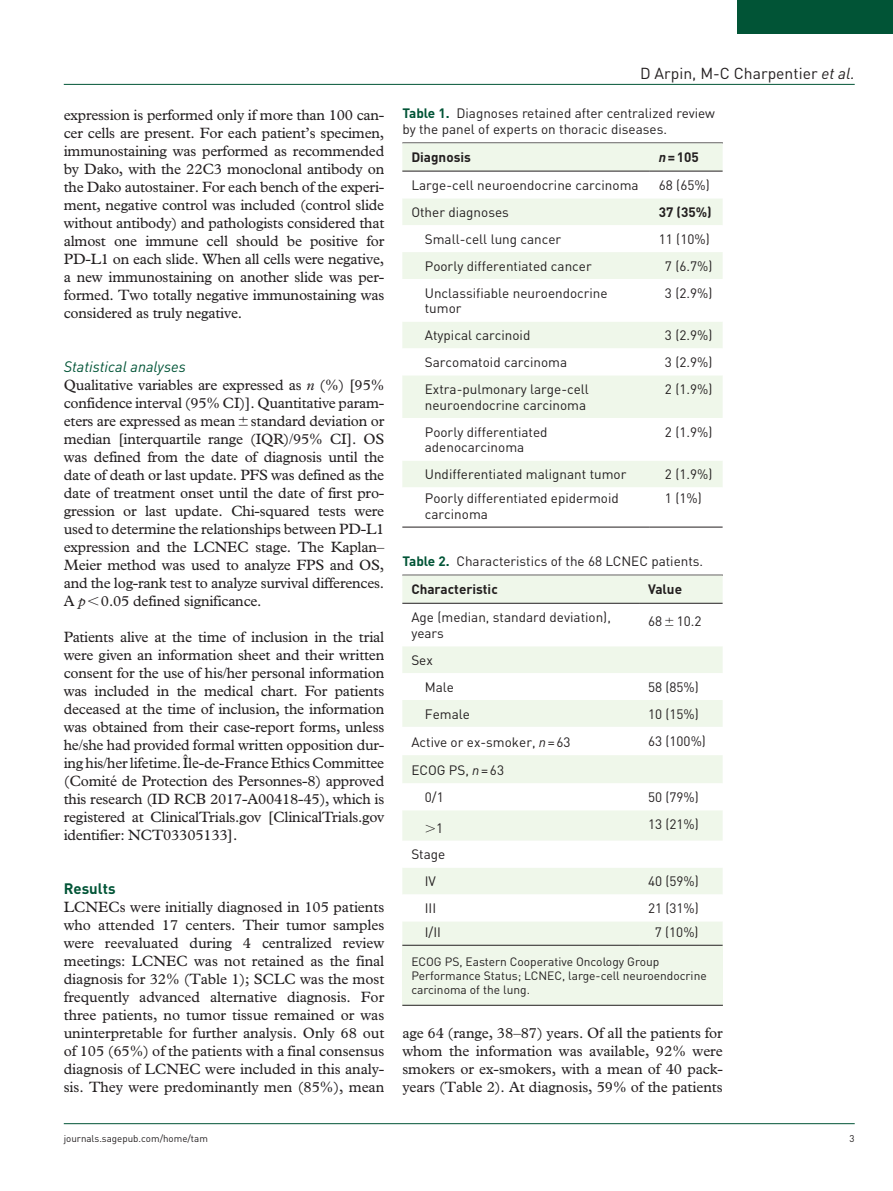
<style>
.page{position:relative;width:893px;height:1191px;background:#fff}
.page>*{position:absolute;margin:0;border:0;box-sizing:border-box;transform-origin:0 0}
.t1{font:15.75px "DIN";color:#231f20}
.t2{font:15px/18px "Plantin Std";letter-spacing:-.015em;color:#231f20;text-align:justify}
.t3{font:italic 15px "DIN";color:#015436}
.t4{font:700 15px "DIN";color:#015436}
.t5{font:13.5px/15.8px "DIN";color:#231f20}
.t6{font:700 13.5px "DIN";color:#231f20}
.t7{font:12px/14.2px "DIN";color:#231f20}
.t8{font:9.75px "DIN";color:#231f20}
.s1{font-style:italic}
.s2{font-weight:700;color:#015436}
.s3{font-weight:700}
</style>
<div class="page">
<hr style="left:64px;top:84px;width:791px;height:1px;background:#015436">
<hr style="left:64px;top:1123px;width:791px;height:1px;background:#015436">
<div style="left:738px;top:0;width:155px;height:34px;background:#015436"></div>
<div style="left:402px;top:940px;width:321px;height:65px;background:#eff7ea"></div>
<svg style="left:402px;top:143px;width:321px;height:28px;background:#ebf2e6"></svg>
<svg style="left:402px;top:199px;width:321px;height:328px"></svg>
<hr style="left:402px;top:171px;width:248px;height:1px;background:#231f20">
<hr style="left:650px;top:171px;width:73px;height:1px;background:#231f20">
<hr style="left:402px;top:527px;width:248px;height:1px;background:#231f20">
<hr style="left:650px;top:527px;width:73px;height:1px;background:#231f20">
<hr style="left:402px;top:1005px;width:321px;height:1px;background:#231f20">
<svg style="left:402px;top:575px;width:321px;height:370px;background:#ecf3e7"></svg>
<svg style="left:402px;top:604px;width:321px;height:317px"></svg>
<hr style="left:402px;top:603px;width:237px;height:1px;background:#231f20">
<hr style="left:639px;top:603px;width:84px;height:1px;background:#231f20">
<hr style="left:402px;top:945px;width:237px;height:1px;background:#231f20">
<hr style="left:639px;top:945px;width:84px;height:1px;background:#231f20">
<svg style="left:665px;top:617px;width:8px;height:8px"></svg>
<svg style="left:426px;top:824px;width:9px;height:8px"></svg>
<p class="t2" style="left:64px;top:106px;width:322px">expression is performed only if more than 100 can&shy;cer cells are present. For each patient’s specimen, immunostaining was performed as recommended by Dako, with the 22C3 monoclonal antibody on the Dako autostainer. For each bench of the experi&shy;ment, negative control was included (control slide without antibody) and pathologists considered that almost one immune cell should be positive for PD-L1 on each slide. When all cells were negative, a new immunostaining on another slide was per&shy;formed. Two totally negative immunostaining was considered as truly negative.</p>
<p class="t3" style="left:64px;top:357px;width:123px">Statistical analyses</p>
<p class="t2" style="left:64px;top:376px;width:322px">Qualitative variables are expressed as <span class="s1">n</span> (%) [95% confidence interval (95% CI)]. Quantitative param&shy;eters are expressed as mean standard deviation or median [interquartile range (IQR)/95% CI]. OS was defined from the date of diagnosis until the date of death or last update. PFS was defined as the date of treatment onset until the date of first pro&shy;gression or last update. Chi-squared tests were used to determine the relationships between PD-L1 expression and the LCNEC stage. The Kaplan– Meier method was used to analyze FPS and OS, and the log-rank test to analyze survival differences.<br>A <span class="s1">p</span> 0.05 defined significance.</p>
<p class="t2" style="left:64px;top:628px;width:322px">Patients alive at the time of inclusion in the trial were given an information sheet and their written consent for the use of his/her personal information was included in the medical chart. For patients deceased at the time of inclusion, the information was obtained from their case-report forms, unless he/she had provided formal written opposition dur&shy;ing his/her lifetime. Île-de-France Ethics Committee (Comité de Protection des Personnes-8) approved this research (ID RCB 2017-A00418-45), which is registered at ClinicalTrials.gov [ClinicalTrials.gov identifier: NCT03305133].</p>
<p class="t4" style="left:64px;top:879px;width:53px">Results</p>
<p class="t2" style="left:64px;top:898px;width:322px">LCNECs were initially diagnosed in 105 patients who attended 17 centers. Their tumor samples were reevaluated during 4 centralized review meetings: LCNEC was not retained as the final diagnosis for 32% (Table 1); SCLC was the most frequently advanced alternative diagnosis. For three patients, no tumor tissue remained or was uninterpretable for further analysis. Only 68 out of 105 (65%) of the patients with a final consensus diagnosis of LCNEC were included in this analy&shy;sis. They were predominantly men (85%), mean</p>
<p class="t1" style="left:640px;top:63px;width:216px">D Arpin, M-C Charpentier <span class="s1">et al.</span></p>
<p class="t5" style="left:402px;top:105px;width:314px"><span class="s2">Table 1.</span> Diagnoses retained after centralized review by the panel of experts on thoracic diseases.</p>
<p class="t6" style="left:411px;top:148px;width:61px">Diagnosis</p>
<p class="t6" style="left:659px;top:148px;width:42px"><span class="s1">n</span>=105</p>
<p class="t5" style="left:411px;top:177px;width:229px">Large-cell neuroendocrine carcinoma</p>
<p class="t5" style="left:659px;top:177px;width:52px">68 (65%)</p>
<p class="t5" style="left:411px;top:204px;width:99px">Other diagnoses</p>
<p class="t6" style="left:659px;top:203px;width:54px">37 (35%)</p>
<p class="t5" style="left:425px;top:231px;width:138px">Small-cell lung cancer</p>
<p class="t5" style="left:659px;top:231px;width:52px">11 (10%)</p>
<p class="t5" style="left:425px;top:258px;width:168px">Poorly differentiated cancer</p>
<p class="t5" style="left:665px;top:258px;width:49px">7 (6.7%)</p>
<p class="t5" style="left:425px;top:284px;width:184px">Unclassifiable neuroendocrine tumor</p>
<p class="t5" style="left:665px;top:284px;width:49px">3 (2.9%)</p>
<p class="t5" style="left:425px;top:327px;width:107px">Atypical carcinoid</p>
<p class="t5" style="left:665px;top:327px;width:49px">3 (2.9%)</p>
<p class="t5" style="left:425px;top:354px;width:144px">Sarcomatoid carcinoma</p>
<p class="t5" style="left:665px;top:354px;width:49px">3 (2.9%)</p>
<p class="t5" style="left:425px;top:381px;width:166px">Extra-pulmonary large-cell neuroendocrine carcinoma</p>
<p class="t5" style="left:665px;top:381px;width:49px">2 (1.9%)</p>
<p class="t5" style="left:425px;top:423px;width:124px">Poorly differentiated adenocarcinoma</p>
<p class="t5" style="left:665px;top:423px;width:49px">2 (1.9%)</p>
<p class="t5" style="left:425px;top:466px;width:203px">Undifferentiated malignant tumor</p>
<p class="t5" style="left:665px;top:466px;width:49px">2 (1.9%)</p>
<p class="t5" style="left:425px;top:490px;width:196px">Poorly differentiated epidermoid carcinoma</p>
<p class="t5" style="left:665px;top:490px;width:38px">1 (1%)</p>
<p class="t5" style="left:411px;top:546px;width:293px;line-height:28.5px;text-indent:-9px"><span class="s2">Table 2.</span> Characteristics of the 68 LCNEC patients.<br><span class="s3">Characteristic</span></p>
<p class="t6" style="left:648px;top:580px;width:36px">Value</p>
<p class="t5" style="left:411px;top:609px;width:201px">Age (median, standard deviation), years</p>
<p class="t5" style="left:648px;top:613px;width:55px">68 10.2</p>
<p class="t5" style="left:425px;top:646px;width:31px;line-height:26.8px;text-indent:-14px">Sex<br>Male</p>
<p class="t5" style="left:648px;top:679px;width:52px">58 (85%)</p>
<p class="t5" style="left:425px;top:705px;width:47px">Female</p>
<p class="t5" style="left:648px;top:705px;width:52px">10 (15%)</p>
<p class="t5" style="left:411px;top:734px;width:161px">Active or ex-smoker, <span class="s1">n</span>=63</p>
<p class="t5" style="left:648px;top:732px;width:59px">63 (100%)</p>
<p class="t5" style="left:425px;top:756px;width:81px;line-height:26.8px;text-indent:-14px">ECOG PS, <span class="s1">n</span>=63<br>0/1</p>
<p class="t5" style="left:648px;top:789px;width:52px">50 (79%)</p>
<p class="t5" style="left:436px;top:819px;width:9px">1</p>
<p class="t5" style="left:648px;top:816px;width:52px">13 (21%)</p>
<p class="t5" style="left:411px;top:841px;width:36px;line-height:26.8px;text-align:center">Stage<br>IV</p>
<p class="t5" style="left:648px;top:873px;width:52px">40 (59%)</p>
<p class="t5" style="left:425px;top:900px;width:13px">III</p>
<p class="t5" style="left:648px;top:900px;width:52px">21 (31%)</p>
<p class="t5" style="left:425px;top:924px;width:18px">I/II</p>
<p class="t5" style="left:655px;top:924px;width:45px">7 (10%)</p>
<p class="t7" style="left:411px;top:954px;width:297px">ECOG PS, Eastern Cooperative Oncology Group<br>Performance Status; LCNEC, large-cell neuroendocrine carcinoma of the lung.</p>
<p class="t2" style="left:402px;top:1024px;width:322px">age 64 (range, 38–87) years. Of all the patients for whom the information was available, 92% were smokers or ex-smokers, with a mean of 40 pack&shy;years (Table 2). At diagnosis, 59% of the patients</p>
<p class="t8" style="left:64px;top:1132px;width:146px">journals.sagepub.com/home/tam</p>
<p class="t8" style="left:850px;top:1132px;width:7px">3</p>
</div>
